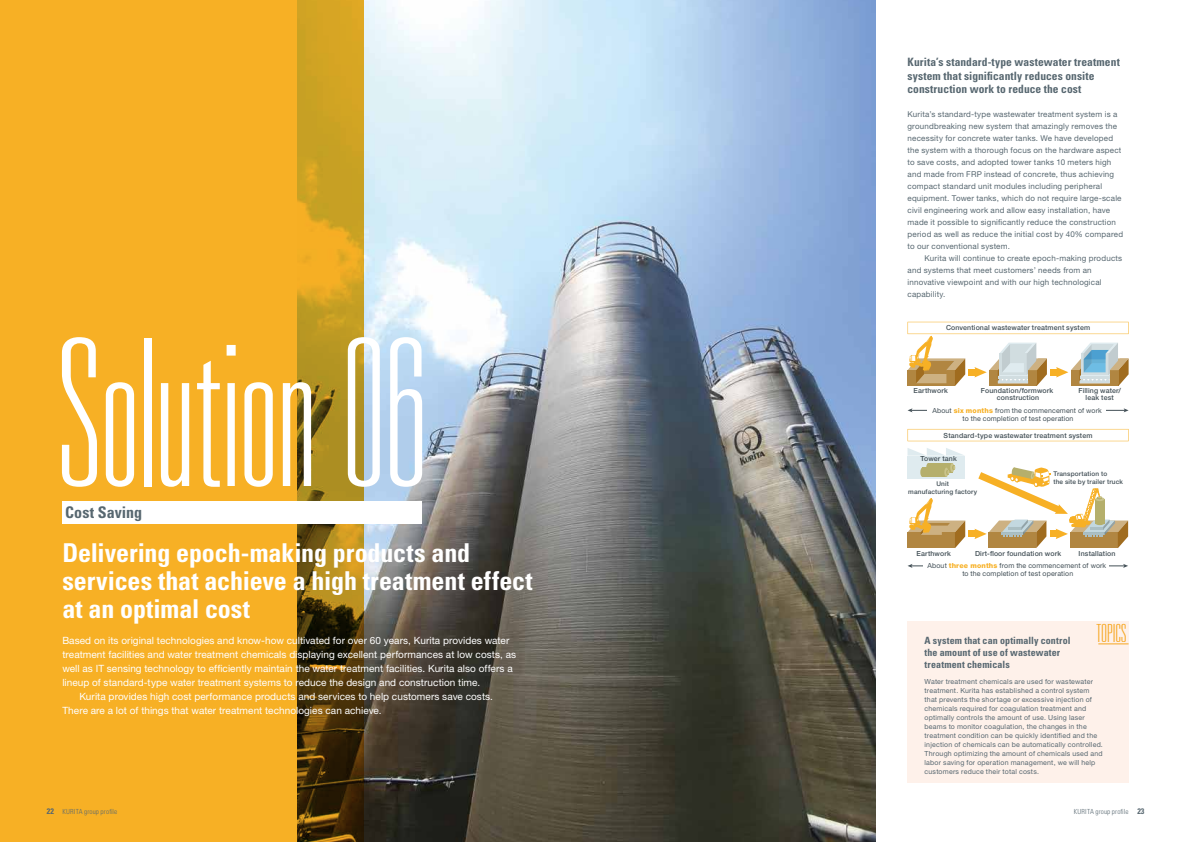
<style>
.page{position:relative;width:1191px;height:842px;background:#fff}
.page>*{position:absolute;margin:0;border:0;box-sizing:border-box;transform-origin:0 0}
.t1{font:100 ultra-condensed 205px "Univers LT Std";letter-spacing:-.015em;color:#fff}
.t2{font:700 condensed 26px/28px "Univers LT Std";letter-spacing:-.005em;color:#fff}
.t3{font:100 ultra-condensed 25px "Univers LT Std";letter-spacing:.005em;color:#f7b025}
.t4{font:700 condensed 16px "Univers LT Std";letter-spacing:.005em;color:#576770}
.t5{font:700 condensed 11.5px/13.5px "Univers LT Std";letter-spacing:.005em;color:#576770}
.t6{font:10px "Helvetica Neue LT Std";letter-spacing:.005em;color:#fff}
.t7{font:700 condensed 10px/12px "Univers LT Std";letter-spacing:.01em;color:#576770}
.t8{font:8px/12px "Helvetica Neue LT Std";letter-spacing:.025em;color:#576770}
.t9{font:7px/9px "Helvetica Neue LT Std";letter-spacing:.025em;color:#576770}
.t10{font:500 7px/7px "Helvetica Neue LT Std";letter-spacing:.02em;color:#435057;text-align:center}
.t11{font:7px/8px "Helvetica Neue LT Std";letter-spacing:.02em;color:#435057;text-align:center}
.t12{font:300 condensed 7px "Univers LT Std";letter-spacing:.025em;color:#576770}
.t13{font:500 6.5px/8px "Helvetica Neue LT Std";letter-spacing:.02em;color:#435057;text-align:center}
.s1{font-weight:800;color:#f7b025}
.s2{font-weight:700;font-size:8px}
</style>
<div class="page">
<img style="left:364px;top:0;width:511px;height:842px">
<div style="left:907px;top:621px;width:221px;height:162px;background:#fef1ea"></div>
<svg style="left:0;top:0;width:364px;height:842px;background:#e6a523"></svg>
<div style="left:907px;top:456px;width:58px;height:23px;background:#dfebef"></div>
<svg style="left:907px;top:448px;width:57px;height:8px"></svg>
<hr style="left:911px;top:410px;width:214px;height:1px;background:#435057">
<svg style="left:907px;top:408px;width:5px;height:4px"></svg>
<svg style="left:1123px;top:408px;width:5px;height:4px"></svg>
<div style="left:927px;top:404px;width:178px;height:13px;background:#fff"></div>
<svg style="left:907px;top:429px;width:221px;height:12px"></svg>
<div style="left:969px;top:530px;width:8px;height:7px;background:#f7b025"></div>
<hr style="left:911px;top:566px;width:213px;height:1px;background:#435057">
<svg style="left:907px;top:564px;width:5px;height:4px"></svg>
<svg style="left:1123px;top:564px;width:5px;height:4px"></svg>
<div style="left:923px;top:560px;width:186px;height:12px;background:#fff"></div>
<svg style="left:907px;top:498px;width:58px;height:50px"></svg>
<svg style="left:907px;top:322px;width:221px;height:64px"></svg>
<div style="left:928px;top:463px;width:24px;height:9px;background:#b5af6c"></div>
<div style="left:922px;top:468px;width:24px;height:9px;background:#b5af6c"></div>
<svg style="left:920px;top:463px;width:8px;height:14px"></svg>
<svg style="left:944px;top:463px;width:11px;height:14px"></svg>
<svg style="left:974px;top:467px;width:154px;height:81px"></svg>
<div style="left:62px;top:501px;width:360px;height:23px;background:#fff"></div>
<hr style="left:1098px;top:643px;width:30px;height:1px;background:#f7b025">
<h3 class="t5" style="left:907px;top:55px;width:214px">Kurita’s standard-type wastewater treatment system that significantly reduces onsite construction work to reduce the cost</h3>
<p class="t8" style="left:907px;top:108px;width:217px">Kurita’s standard-type wastewater treatment system is a groundbreaking new system that amazingly removes the necessity for concrete water tanks. We have developed the system with a thorough focus on the hardware aspect to save costs, and adopted tower tanks 10 meters high and made from FRP instead of concrete, thus achieving compact standard unit modules including peripheral equipment. Tower tanks, which do not require large-scale civil engineering work and allow easy installation, have made it possible to significantly reduce the construction period as well as reduce the initial cost by 40% compared to our conventional system.</p>
<p class="t8" style="left:907px;top:252px;width:216px;text-indent:17px">Kurita will continue to create epoch-making products and systems that meet customers’ needs from an innovative viewpoint and with our high technological capability.</p>
<h1 class="t1" style="left:58px;top:309px;width:372px">Solution 06</h1>
<h3 class="t4" style="left:65px;top:502px;width:78px">Cost Saving</h3>
<h2 class="t2" style="left:62px;top:539px;width:472px">Delivering epoch-making products and services that achieve a high treatment effect at an optimal cost</h2>
<p class="t6" style="left:62px;top:634px;width:448px">Based on its original technologies and know-how cultivated for over 60 years, Kurita provides water</p>
<p class="t6" style="left:62px;top:648px;width:455px">treatment facilities and water treatment chemicals displaying excellent performances at low costs, as</p>
<p class="t6" style="left:62px;top:662px;width:452px">well as IT sensing technology to efficiently maintain the water treatment facilities. Kurita also offers a</p>
<p class="t6" style="left:62px;top:676px;width:419px">lineup of standard-type water treatment systems to reduce the design and construction time.</p>
<p class="t6" style="left:79px;top:690px;width:415px">Kurita provides high cost performance products and services to help customers save costs.</p>
<p class="t6" style="left:62px;top:704px;width:321px">There are a lot of things that water treatment technologies can achieve.</p>
<p class="t10" style="left:946px;top:324px;width:146px">Conventional wastewater treatment system</p>
<p class="t10" style="left:913px;top:387px;width:36px">Earthwork</p>
<p class="t10" style="left:981px;top:387px;width:74px">Foundation/formwork construction</p>
<p class="t10" style="left:1078px;top:387px;width:44px">Filling water/ leak test</p>
<p class="t11" style="left:932px;top:406px;width:171px">About <span class="s1">six months</span> from the commencement of work to the completion of test operation</p>
<p class="t10" style="left:943px;top:432px;width:150px">Standard-type wastewater treatment system</p>
<p class="t10" style="left:920px;top:455px;width:38px">Tower tank</p>
<p class="t13" style="left:908px;top:480px;width:70px">Unit<br>manufacturing factory</p>
<p class="t13" style="left:1053px;top:469px;width:71px;text-align:left">Transportation to<br>the site by trailer truck</p>
<p class="t10" style="left:916px;top:550px;width:36px">Earthwork</p>
<p class="t10" style="left:1078px;top:550px;width:38px">Installation</p>
<p class="t10" style="left:975px;top:550px;width:88px">Dirt-floor foundation work</p>
<p class="t11" style="left:927px;top:562px;width:180px">About <span class="s1">three months</span> from the commencement of work to the completion of test operation</p>
<p class="t7" style="left:924px;top:635px;width:147px">A system that can optimally control the amount of use of wastewater treatment chemicals</p>
<h3 class="t3" style="left:1096px;top:620px;width:31px">TOPICS</h3>
<p class="t9" style="left:924px;top:676px;width:180px">Water treatment chemicals are used for wastewater treatment. Kurita has established a control system that prevents the shortage or excessive injection of chemicals required for coagulation treatment and optimally controls the amount of use. Using laser beams to monitor coagulation, the changes in the treatment condition can be quickly identified and the injection of chemicals can be automatically controlled.<br>Through optimizing the amount of chemicals used and labor saving for operation management, we will help customers reduce their total costs.</p>
<p class="t12" style="left:47px;top:807px;width:72px"><span class="s2">22</span> KURITA group profile</p>
<p class="t12" style="left:1073px;top:807px;width:72px">KURITA group profile <span class="s2">23</span></p>
</div>
